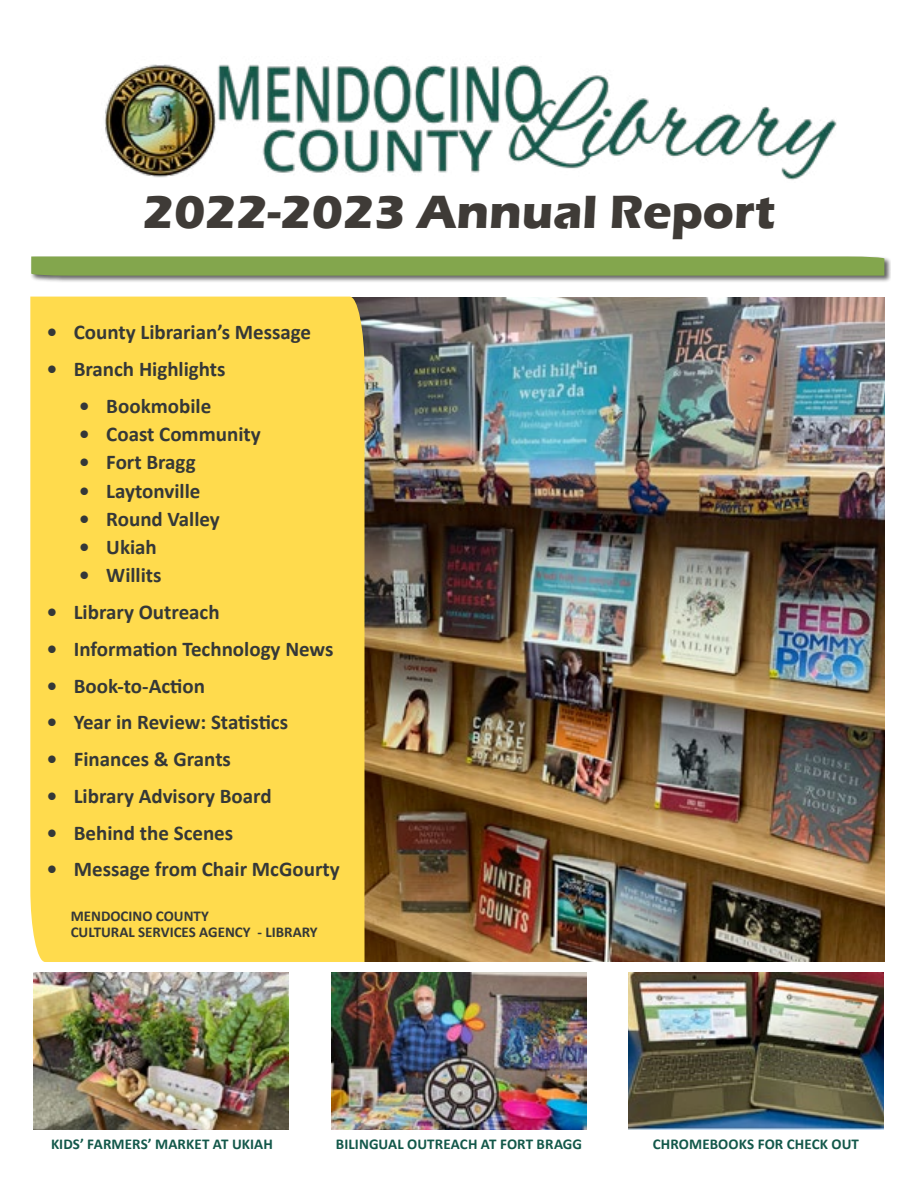
<style>
.page{position:relative;width:918px;height:1188px;background:#fff}
.page>*{position:absolute;margin:0;border:0;box-sizing:border-box;transform-origin:0 0}
.t1{font:700 48px "Eras ITC";color:#3f3b37}
.t2{font:700 21px "Calibri";color:#353838}
.t3{font:700 15px "Calibri";letter-spacing:.005em;color:#13584a}
.t4{font:700 15px/16.5px "Calibri";color:#353838}
</style>
<div class="page">
<img style="left:331px;top:972px;width:255px;height:158px">
<img style="left:34px;top:972px;width:255px;height:158px">
<img style="left:364px;top:297px;width:520px;height:664px">
<img style="left:628px;top:972px;width:256px;height:158px">
<div style="left:30px;top:297px;width:334px;height:665px;background:#ffdb4d"></div>
<img style="left:105px;top:64px;width:732px;height:116px">
<div style="left:30px;top:256px;width:861px;height:27px;background:#000;opacity:.75"></div>
<svg style="left:31px;top:256px;width:853px;height:20px;background:#85a651"></svg>
<h1 class="t1" style="left:143px;top:185px;width:634px">2022-2023 Annual Report</h1>
<p class="t2" style="left:47px;top:318px;width:266px">• County Librarian’s Message</p>
<p class="t2" style="left:47px;top:354px;width:180px">• Branch Highlights</p>
<p class="t2" style="left:79px;top:391px;width:134px">• Bookmobile</p>
<p class="t2" style="left:79px;top:419px;width:183px">• Coast Community</p>
<p class="t2" style="left:79px;top:447px;width:118px">• Fort Bragg</p>
<p class="t2" style="left:79px;top:476px;width:123px">• Laytonville</p>
<p class="t2" style="left:79px;top:504px;width:142px">• Round Valley</p>
<p class="t2" style="left:79px;top:532px;width:79px">• Ukiah</p>
<p class="t2" style="left:79px;top:560px;width:84px">• Willits</p>
<p class="t2" style="left:47px;top:597px;width:174px">• Library Outreach</p>
<p class="t2" style="left:47px;top:634px;width:288px">• Information Technology News</p>
<p class="t2" style="left:47px;top:671px;width:160px">• Book-to-Action</p>
<p class="t2" style="left:47px;top:707px;width:243px">• Year in Review: Statistics</p>
<p class="t2" style="left:47px;top:744px;width:186px">• Finances &amp; Grants</p>
<p class="t2" style="left:47px;top:781px;width:226px">• Library Advisory Board</p>
<p class="t2" style="left:47px;top:818px;width:188px">• Behind the Scenes</p>
<p class="t2" style="left:47px;top:854px;width:294px">• Message from Chair McGourty</p>
<p class="t4" style="left:71px;top:907px;width:249px">MENDOCINO COUNTY<br>CULTURAL SERVICES AGENCY - LIBRARY</p>
<p class="t3" style="left:51px;top:1134px;width:223px">KIDS’ FARMERS’ MARKET AT UKIAH</p>
<p class="t3" style="left:336px;top:1134px;width:248px">BILINGUAL OUTREACH AT FORT BRAGG</p>
<p class="t3" style="left:653px;top:1134px;width:208px">CHROMEBOOKS FOR CHECK OUT</p>
</div>
